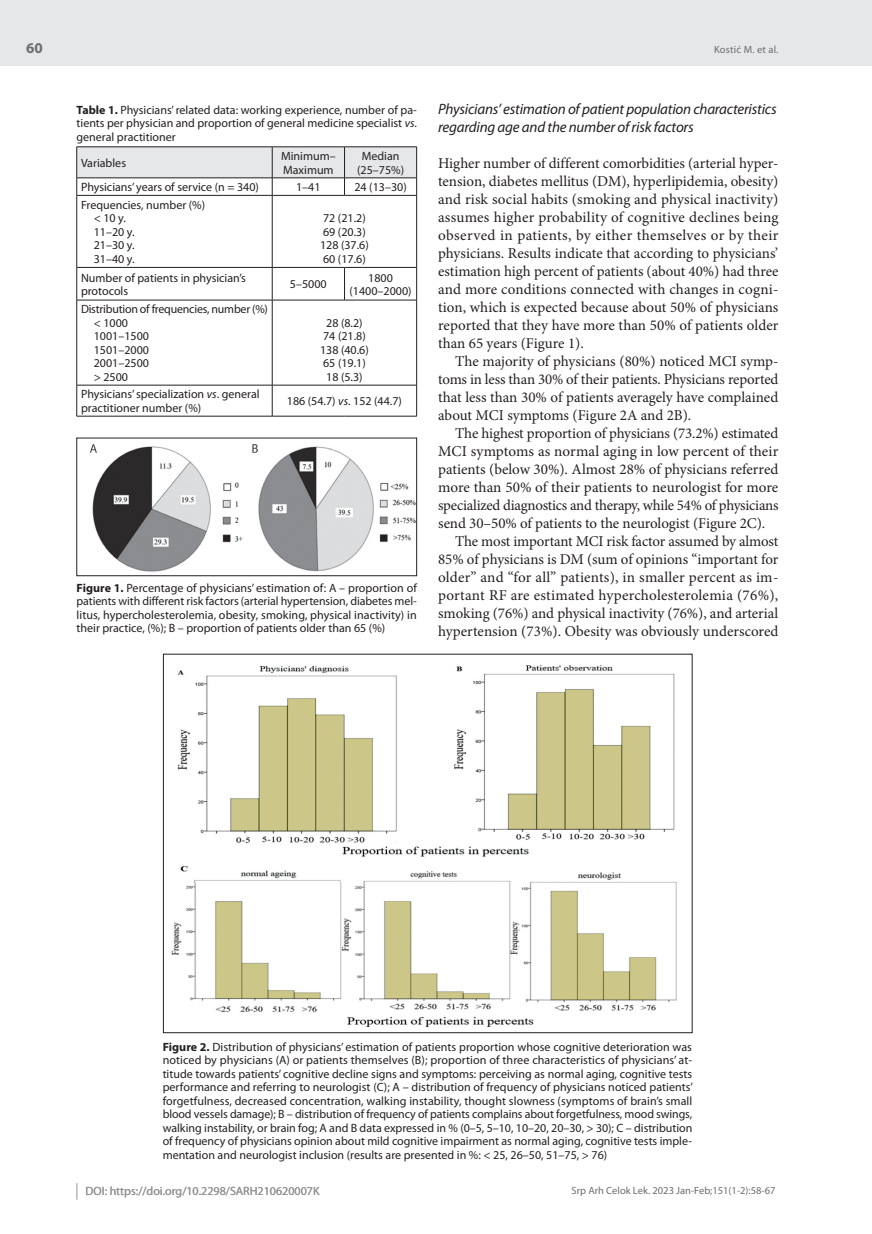
<style>
.page{position:relative;width:872px;height:1234px;background:#fff}
.page>*{position:absolute;margin:0;border:0;box-sizing:border-box;transform-origin:0 0}
.t1{font:15px/18px "Minion Pro";letter-spacing:-.005em;color:#231f20;text-align:justify}
.t2{font:15px "Minion Pro";letter-spacing:.015em;color:#231f20}
.t3{font:italic 15px/18px "Myriad Pro";letter-spacing:-.015em;color:#231f20}
.t4{font:700 15px "Myriad Pro";color:#6c6d70}
.t5{font:12px/13.5px "Myriad Pro";color:#231f20}
.t6{font:12px/13.5px "Myriad Pro";letter-spacing:-.02em;color:#231f20}
.t7{font:12px "Myriad Pro";color:#939598}
.t8{font:10.5px "Myriad Pro";color:#6c6d70}
.s1{font-weight:700}
.s2{font-style:italic}
</style>
<div class="page">
<div style="left:0;top:0;width:872px;height:66px;background:#e6e7e9"></div>
<svg style="left:77px;top:1183px;width:1px;height:16px"></svg>
<hr style="left:77px;top:146px;width:195px;height:1px;background:#231f20">
<hr style="left:272px;top:146px;width:72px;height:1px;background:#231f20">
<hr style="left:344px;top:146px;width:73px;height:1px;background:#231f20">
<svg style="left:76px;top:147px;width:341px;height:48px"></svg>
<hr style="left:77px;top:195px;width:195px;height:1px;background:#231f20">
<hr style="left:76px;top:195px;width:1px;height:72px;background:#231f20">
<hr style="left:272px;top:195px;width:72px;height:1px;background:#231f20">
<hr style="left:272px;top:195px;width:1px;height:72px;background:#231f20">
<hr style="left:344px;top:195px;width:73px;height:1px;background:#231f20">
<hr style="left:416px;top:195px;width:1px;height:72px;background:#231f20">
<hr style="left:77px;top:267px;width:195px;height:1px;background:#231f20">
<hr style="left:76px;top:267px;width:1px;height:33px;background:#231f20">
<hr style="left:272px;top:267px;width:72px;height:1px;background:#231f20">
<hr style="left:272px;top:267px;width:1px;height:33px;background:#231f20">
<hr style="left:344px;top:267px;width:73px;height:1px;background:#231f20">
<hr style="left:344px;top:267px;width:1px;height:33px;background:#231f20">
<hr style="left:416px;top:267px;width:1px;height:33px;background:#231f20">
<hr style="left:77px;top:300px;width:195px;height:1px;background:#231f20">
<hr style="left:76px;top:300px;width:1px;height:85px;background:#231f20">
<hr style="left:272px;top:300px;width:72px;height:1px;background:#231f20">
<hr style="left:272px;top:300px;width:1px;height:85px;background:#231f20">
<hr style="left:344px;top:300px;width:73px;height:1px;background:#231f20">
<hr style="left:416px;top:300px;width:1px;height:85px;background:#231f20">
<hr style="left:77px;top:385px;width:195px;height:1px;background:#231f20">
<hr style="left:76px;top:385px;width:1px;height:31px;background:#231f20">
<hr style="left:272px;top:385px;width:72px;height:1px;background:#231f20">
<hr style="left:272px;top:385px;width:1px;height:31px;background:#231f20">
<hr style="left:344px;top:385px;width:73px;height:1px;background:#231f20">
<hr style="left:416px;top:385px;width:1px;height:31px;background:#231f20">
<hr style="left:77px;top:416px;width:195px;height:1px;background:#231f20">
<hr style="left:272px;top:416px;width:72px;height:1px;background:#231f20">
<hr style="left:344px;top:416px;width:73px;height:1px;background:#231f20">
<img style="left:89px;top:444px;width:326px;height:128px">
<img style="left:171px;top:665px;width:506px;height:362px">
<p class="t4" style="left:26px;top:38px;width:18px">60</p>
<p class="t5" style="left:77px;top:103px;width:342px;text-align:justify"><span class="s1">Table 1.</span> Physicians’ related data: working experience, number of pa&shy;tients per physician and proportion of general medicine specialist <span class="s2">vs</span>. general practitioner</p>
<p class="t5" style="left:81px;top:156px;width:47px">Variables</p>
<p class="t5" style="left:281px;top:149px;width:56px">Minimum–<br>Maximum</p>
<p class="t5" style="left:357px;top:149px;width:48px;text-align:center">Median (25–75%)</p>
<p class="t5" style="left:81px;top:180px;width:179px">Physicians’ years of service (n = 340)</p>
<p class="t5" style="left:296px;top:180px;width:26px">1–41</p>
<p class="t5" style="left:354px;top:180px;width:54px">24 (13–30)</p>
<p class="t5" style="left:94px;top:198px;width:113px;text-indent:-13px">Frequencies, number (%) &lt; 10 y.<br>11–20 y.<br>21–30 y.<br>31–40 y.</p>
<p class="t5" style="left:320px;top:211px;width:50px">72 (21.2)<br>69 (20.3)<br>128 (37.6)<br>60 (17.6)</p>
<p class="t5" style="left:81px;top:270px;width:166px">Number of patients in physician’s protocols</p>
<p class="t5" style="left:290px;top:277px;width:38px">5–5000</p>
<p class="t5" style="left:349px;top:270px;width:64px;text-align:center">1800 (1400–2000)</p>
<p class="t6" style="left:94px;top:302px;width:176px;text-indent:-13px">Distribution of frequencies, number (%) &lt; 1000<br>1001–1500<br>1501–2000<br>2001–2500<br>&gt; 2500</p>
<p class="t5" style="left:320px;top:316px;width:50px;text-align:center">28 (8.2)<br>74 (21.8)<br>138 (40.6)<br>65 (19.1)<br>18 (5.3)</p>
<p class="t5" style="left:81px;top:387px;width:180px">Physicians’ specialization <span class="s2">vs</span>. general practitioner number (%)</p>
<p class="t5" style="left:287px;top:394px;width:117px">186 (54.7) <span class="s2">vs</span>. 152 (44.7)</p>
<p class="t5" style="left:77px;top:581px;width:342px;text-align:justify"><span class="s1">Figure 1.</span> Percentage of physicians’ estimation of: A – proportion of patients with different risk factors (arterial hypertension, diabetes mel&shy;litus, hypercholesterolemia, obesity, smoking, physical inactivity) in their practice, (%); B – proportion of patients older than 65 (%)</p>
<p class="t8" style="left:714px;top:43px;width:66px">Kostić M. et al.</p>
<p class="t3" style="left:438px;top:99px;width:340px">Physicians’ estimation of patient population characteristics regarding age and the number of risk factors</p>
<p class="t1" style="left:438px;top:154px;width:342px">Higher number of different comorbidities (arterial hyper&shy;tension, diabetes mellitus (DM), hyperlipidemia, obesity) and risk social habits (smoking and physical inactivity) assumes higher probability of cognitive declines being observed in patients, by either themselves or by their physicians. Results indicate that according to physicians’ estimation high percent of patients (about 40%) had three and more conditions connected with changes in cogni&shy;tion, which is expected because about 50% of physicians reported that they have more than 50% of patients older than 65 years (Figure 1).</p>
<p class="t1" style="left:438px;top:352px;width:342px;text-indent:17px">The majority of physicians (80%) noticed MCI symp&shy;toms in less than 30% of their patients. Physicians reported that less than 30% of patients averagely have complained about MCI symptoms (Figure 2A and 2B).</p>
<p class="t1" style="left:455px;top:424px;width:325px">The highest proportion of physicians (73.2%) estimated</p>
<p class="t1" style="left:438px;top:442px;width:342px">MCI symptoms as normal aging in low percent of their</p>
<p class="t1" style="left:438px;top:460px;width:342px">patients (below 30%). Almost 28% of physicians referred</p>
<p class="t1" style="left:438px;top:478px;width:342px">more than 50% of their patients to neurologist for more</p>
<p class="t1" style="left:438px;top:496px;width:342px">specialized diagnostics and therapy, while 54% of physicians</p>
<p class="t1" style="left:438px;top:514px;width:329px">send 30–50% of patients to the neurologist (Figure 2C).</p>
<p class="t1" style="left:455px;top:532px;width:325px">The most important MCI risk factor assumed by almost</p>
<p class="t1" style="left:438px;top:550px;width:342px">85% of physicians is DM (sum of opinions “important for</p>
<p class="t2" style="left:438px;top:567px;width:342px">older” and “for all” patients), in smaller percent as im-</p>
<p class="t2" style="left:438px;top:585px;width:342px">portant RF are estimated hypercholesterolemia (76%),</p>
<p class="t1" style="left:438px;top:604px;width:342px">smoking (76%) and physical inactivity (76%), and arterial</p>
<p class="t1" style="left:438px;top:622px;width:342px">hypertension (73%). Obesity was obviously underscored</p>
<p class="t5" style="left:163px;top:1039px;width:532px;text-align:justify"><span class="s1">Figure 2.</span> Distribution of physicians’ estimation of patients proportion whose cognitive deterioration was noticed by physicians (A) or patients themselves (B); proportion of three characteristics of physicians’ at&shy;titude towards patients’ cognitive decline signs and symptoms: perceiving as normal aging, cognitive tests performance and referring to neurologist (C); A – distribution of frequency of physicians noticed patients’ forgetfulness, decreased concentration, walking instability, thought slowness (symptoms of brain’s small blood vessels damage); B – distribution of frequency of patients complains about forgetfulness, mood swings, walking instability, or brain fog; A and B data expressed in % (0–5, 5–10, 10–20, 20–30, &gt; 30); C – distribution of frequency of physicians opinion about mild cognitive impairment as normal aging, cognitive tests imple&shy;mentation and neurologist inclusion (results are presented in %: &lt; 25, 26–50, 51–75, &gt; 76)</p>
<p class="t7" style="left:86px;top:1183px;width:235px">DOI: https://doi.org/10.2298/SARH210620007K</p>
<p class="t8" style="left:571px;top:1184px;width:205px">Srp Arh Celok Lek. 2023 Jan-Feb;151(1-2):58-67</p>
</div>
